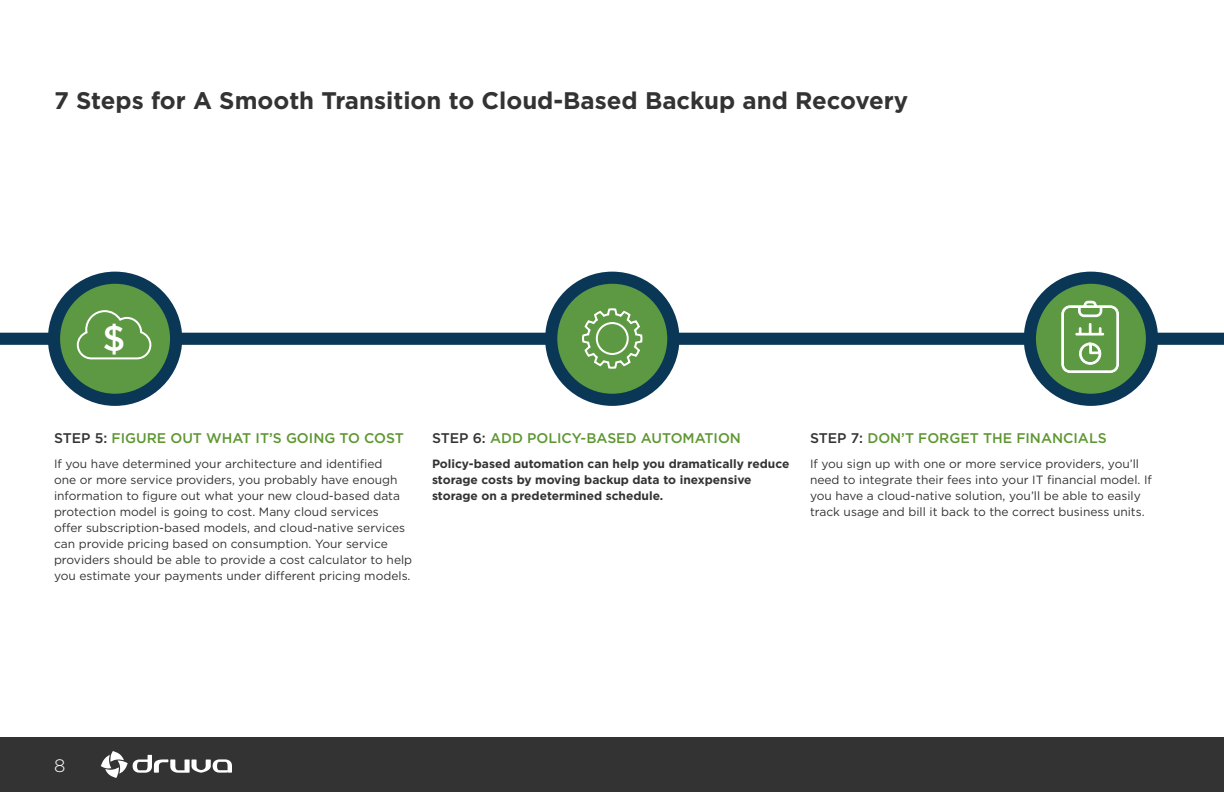
<style>
.page{position:relative;width:1224px;height:792px;background:#fff}
.page>*{position:absolute;margin:0;border:0;box-sizing:border-box;transform-origin:0 0}
.t1{font:500 36px "Gotham";color:#fff}
.t2{font:700 24px "Gotham";color:#333}
.t3{font:300 18px "Gotham";color:#fff}
.t4{font:500 14px "Gotham";color:#5e9732}
.t5{font:12px/16px "Gotham";color:#333}
.t6{font:700 12px/16px "Gotham";color:#333}
.s1{color:#333}
</style>
<div class="page">
<div style="left:0;top:737px;width:1224px;height:55px;background:#333"></div>
<svg style="left:101px;top:751px;width:131px;height:27px"></svg>
<div style="left:0;top:333px;width:1224px;height:12px;background:#0a3756"></div>
<svg style="left:54px;top:278px;width:122px;height:122px;background:#4e8645"></svg>
<div style="left:48px;top:272px;width:134px;height:134px;border:12px solid #0a3756;border-radius:50%"></div>
<svg style="left:551px;top:278px;width:122px;height:122px;background:#4e8645"></svg>
<div style="left:545px;top:272px;width:134px;height:134px;border:12px solid #0a3756;border-radius:50%"></div>
<svg style="left:1030px;top:278px;width:122px;height:122px;background:#4d8645"></svg>
<div style="left:1024px;top:272px;width:134px;height:134px;border:12px solid #0a3756;border-radius:50%"></div>
<svg style="left:76px;top:309px;width:76px;height:51px;background:#6da255"></svg>
<svg style="left:581px;top:307px;width:63px;height:63px;background:#79aa63"></svg>
<svg style="left:1061px;top:301px;width:58px;height:72px"></svg>
<h2 class="t2" style="left:54px;top:85px;width:856px">7 Steps for A Smooth Transition to Cloud-Based Backup and Recovery</h2>
<h1 class="t1" style="left:102px;top:315px;width:25px">$</h1>
<p class="t4" style="left:54px;top:429px;width:351px"><span class="s1">STEP 5:</span> FIGURE OUT WHAT IT’S GOING TO COST</p>
<p class="t5" style="left:54px;top:456px;width:360px">If you have determined your architecture and identified<br>one or more service providers, you probably have enough information to figure out what your new cloud-based data protection model is going to cost. Many cloud services<br>offer subscription-based models, and cloud-native services can provide pricing based on consumption. Your service providers should be able to provide a cost calculator to help you estimate your payments under different pricing models.</p>
<p class="t4" style="left:432px;top:429px;width:311px"><span class="s1">STEP 6:</span> ADD POLICY-BASED AUTOMATION</p>
<p class="t6" style="left:432px;top:456px;width:359px">Policy-based automation can help you dramatically reduce storage costs by moving backup data to inexpensive storage on a predetermined schedule.</p>
<p class="t4" style="left:810px;top:429px;width:298px"><span class="s1">STEP 7:</span> DON’T FORGET THE FINANCIALS</p>
<p class="t5" style="left:810px;top:456px;width:343px">If you sign up with one or more service providers, you’ll need to integrate their fees into your IT financial model. If you have a cloud-native solution, you’ll be able to easily track usage and bill it back to the correct business units.</p>
<h3 class="t3" style="left:54px;top:754px;width:13px">8</h3>
</div>
